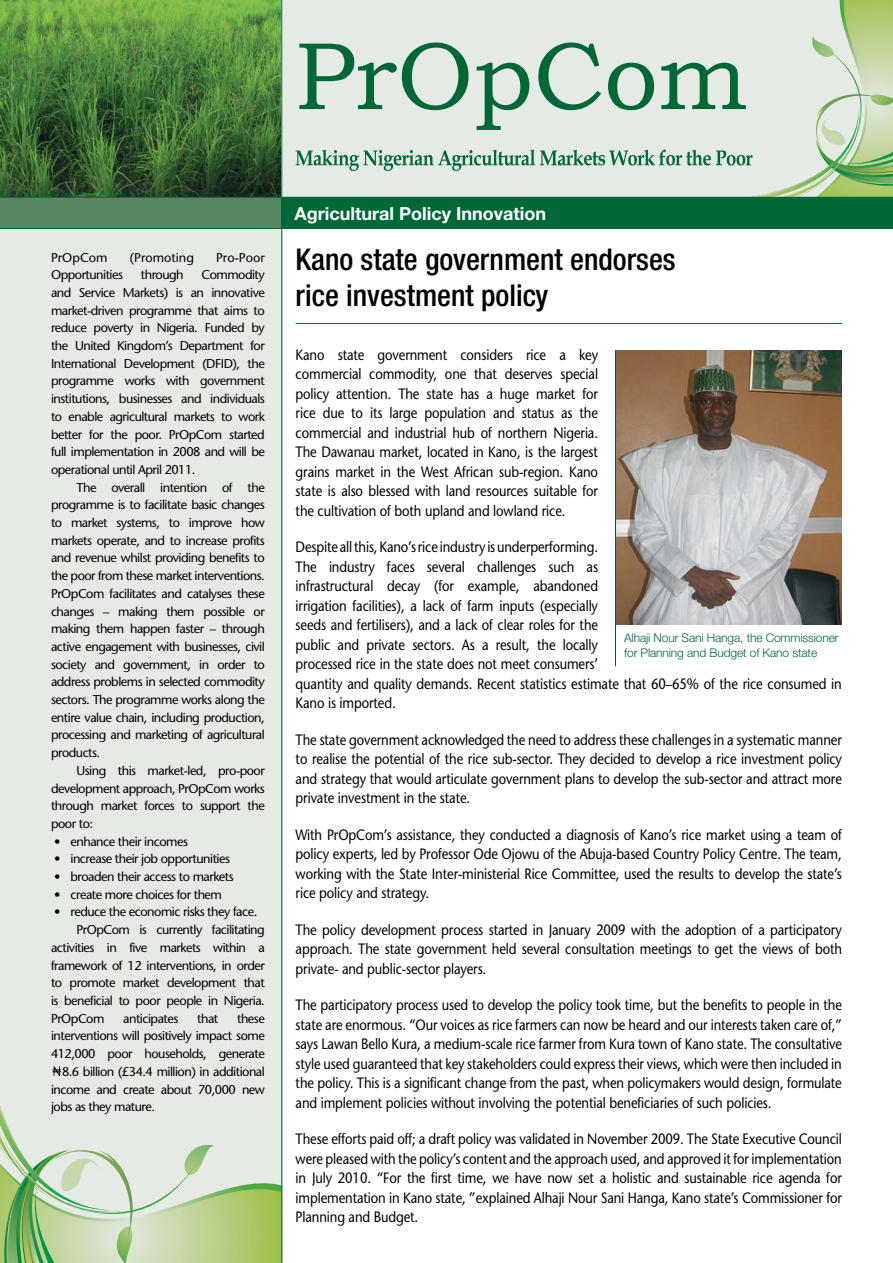
<style>
.page{position:relative;width:893px;height:1263px;background:#fff}
.page>*{position:absolute;margin:0;border:0;box-sizing:border-box;transform-origin:0 0}
.t1{font:500 condensed 30px/36px "Helvetica Neue";color:#000}
.t2{font:700 18px "Helvetica Neue";color:#fff}
.t3{font:15px/19.5px "Stone Sans";letter-spacing:-.01em;color:#000;text-align:justify;scale:.87 1}
.t4{font:12.75px/17.7px "Stone Sans";letter-spacing:-.04em;color:#000;text-align:justify}
.t5{font:12.75px "Stone Sans";color:#000}
.t6{font:300 12px/15px "Helvetica Neue";letter-spacing:-.01em;color:#006838}
</style>
<div class="page">
<hr style="left:296px;top:323px;width:546px;height:1px;background:#006838">
<img style="left:0;top:0;width:281px;height:197px">
<div style="left:0;top:216px;width:282px;height:1047px;background:#e6eae4"></div>
<div style="left:282px;top:0;width:611px;height:198px;background:#e6eae4"></div>
<svg style="left:296px;top:0;width:597px;height:197px"></svg>
<svg style="left:0;top:1066px;width:281px;height:197px"></svg>
<div style="left:0;top:197px;width:282px;height:31px;background:#578662"></div>
<div style="left:282px;top:197px;width:611px;height:32px;background:#006838"></div>
<hr style="left:0;top:197px;width:893px;height:1px;background:#006838">
<hr style="left:0;top:228px;width:893px;height:1px;background:#006838">
<hr style="left:281px;top:0;width:1px;height:1263px;background:#006838">
<img style="left:616px;top:350px;width:226px;height:275px">
<hr style="left:615px;top:350px;width:1px;height:316px;background:#006838">
<p class="t5" style="left:51px;top:250px;width:58px">PrOpCom</p>
<p class="t5" style="left:130px;top:250px;width:66px">(Promoting</p>
<p class="t4" style="left:216px;top:248px;width:50px">Pro-Poor</p>
<p class="t4" style="left:51px;top:266px;width:74px">Opportunities</p>
<p class="t4" style="left:141px;top:266px;width:44px">through</p>
<p class="t4" style="left:51px;top:266px;width:215px;text-indent:150px">Commodity and Service Markets) is an innovative market-driven programme that aims to reduce poverty in Nigeria. Funded by the United Kingdom’s Department for International Development (DFID), the programme works with government institutions, businesses and individuals to enable agricultural markets to work better for the poor. PrOpCom started full implementation in 2008 and will be operational until April 2011.</p>
<p class="t4" style="left:51px;top:478px;width:215px;text-indent:26px">The overall intention of the programme is to facilitate basic changes to market systems, to improve how markets operate, and to increase profits and revenue whilst providing benefits to the poor from these market interventions.<br>PrOpCom facilitates and catalyses these changes – making them possible or making them happen faster – through active engagement with businesses, civil society and government, in order to address problems in selected commodity sectors. The programme works along the entire value chain, including production, processing and marketing of agricultural products.</p>
<p class="t4" style="left:51px;top:762px;width:215px;text-indent:26px">Using this market-led, pro-poor development approach, PrOpCom works through market forces to support the poor to:</p>
<p class="t4" style="left:54px;top:832px;width:135px">• enhance their incomes</p>
<p class="t4" style="left:54px;top:850px;width:178px">• increase their job opportunities</p>
<p class="t4" style="left:54px;top:868px;width:181px">• broaden their access to markets</p>
<p class="t4" style="left:54px;top:885px;width:169px">• create more choices for them</p>
<p class="t4" style="left:54px;top:903px;width:205px">• reduce the economic risks they face.</p>
<p class="t4" style="left:77px;top:921px;width:190px">PrOpCom is currently facilitating</p>
<p class="t4" style="left:51px;top:938px;width:215px">activities in five markets within a</p>
<p class="t4" style="left:51px;top:956px;width:215px">framework of 12 interventions, in order</p>
<p class="t4" style="left:51px;top:974px;width:215px">to promote market development that</p>
<p class="t4" style="left:51px;top:992px;width:215px">is beneficial to poor people in Nigeria.</p>
<p class="t4" style="left:51px;top:1009px;width:55px">PrOpCom</p>
<p class="t4" style="left:123px;top:1009px;width:57px">anticipates</p>
<p class="t4" style="left:197px;top:1009px;width:23px">that</p>
<p class="t4" style="left:237px;top:1009px;width:29px">these</p>
<p class="t4" style="left:51px;top:1027px;width:215px">interventions will positively impact some</p>
<p class="t4" style="left:51px;top:1045px;width:215px">412,000 poor households, generate</p>
<p class="t4" style="left:62px;top:1062px;width:204px">8.6 billion (£34.4 million) in additional</p>
<p class="t4" style="left:51px;top:1080px;width:215px">income and create about 70,000 new</p>
<p class="t4" style="left:51px;top:1098px;width:106px">jobs as they mature.</p>
<p class="t2" style="left:295px;top:202px;width:253px">Agricultural Policy Innovation</p>
<h1 class="t1" style="left:296px;top:241px;width:382px">Kano state government endorses rice investment policy</h1>
<p class="t3" style="left:296px;top:345px;width:349px">Kano state government considers rice a key commercial commodity, one that deserves special policy attention. The state has a huge market for rice due to its large population and status as the commercial and industrial hub of northern Nigeria.<br>The Dawanau market, located in Kano, is the largest grains market in the West African sub-region. Kano state is also blessed with land resources suitable for the cultivation of both upland and lowland rice.</p>
<p class="t3" style="left:296px;top:537px;width:629px;text-align:left">Despite all this, Kano’s rice industry is underperforming.<br>The industry faces several challenges such as<br>infrastructural decay (for example, abandoned<br>irrigation facilities), a lack of farm inputs (especially<br>seeds and fertilisers), and a lack of clear roles for the<br>public and private sectors. As a result, the locally<br>processed rice in the state does not meet consumers’<br>quantity and quality demands. Recent statistics estimate that 60–65% of the rice consumed in Kano is imported.</p>
<p class="t3" style="left:296px;top:730px;width:629px">The state government acknowledged the need to address these challenges in a systematic manner to realise the potential of the rice sub-sector. They decided to develop a rice investment policy and strategy that would articulate government plans to develop the sub-sector and attract more private investment in the state.</p>
<p class="t3" style="left:296px;top:825px;width:629px">With PrOpCom’s assistance, they conducted a diagnosis of Kano’s rice market using a team of policy experts, led by Professor Ode Ojowu of the Abuja-based Country Policy Centre. The team, working with the State Inter-ministerial Rice Committee, used the results to develop the state’s rice policy and strategy.</p>
<p class="t3" style="left:296px;top:920px;width:629px">The policy development process started in January 2009 with the adoption of a participatory approach. The state government held several consultation meetings to get the views of both private- and public-sector players.</p>
<p class="t3" style="left:296px;top:995px;width:629px">The participatory process used to develop the policy took time, but the benefits to people in the state are enormous. “Our voices as rice farmers can now be heard and our interests taken care of,” says Lawan Bello Kura, a medium-scale rice farmer from Kura town of Kano state. The consultative style used guaranteed that key stakeholders could express their views, which were then included in the policy. This is a significant change from the past, when policymakers would design, formulate and implement policies without involving the potential beneficiaries of such policies.</p>
<p class="t3" style="left:296px;top:1129px;width:629px">These efforts paid off; a draft policy was validated in November 2009. The State Executive Council were pleased with the policy’s content and the approach used, and approved it for implementation in July 2010. “For the first time, we have now set a holistic and sustainable rice agenda for implementation in Kano state, ”explained Alhaji Nour Sani Hanga, Kano state’s Commissioner for Planning and Budget.</p>
<p class="t6" style="left:624px;top:630px;width:216px">Alhaji Nour Sani Hanga, the Commissioner for Planning and Budget of Kano state</p>
</div>
